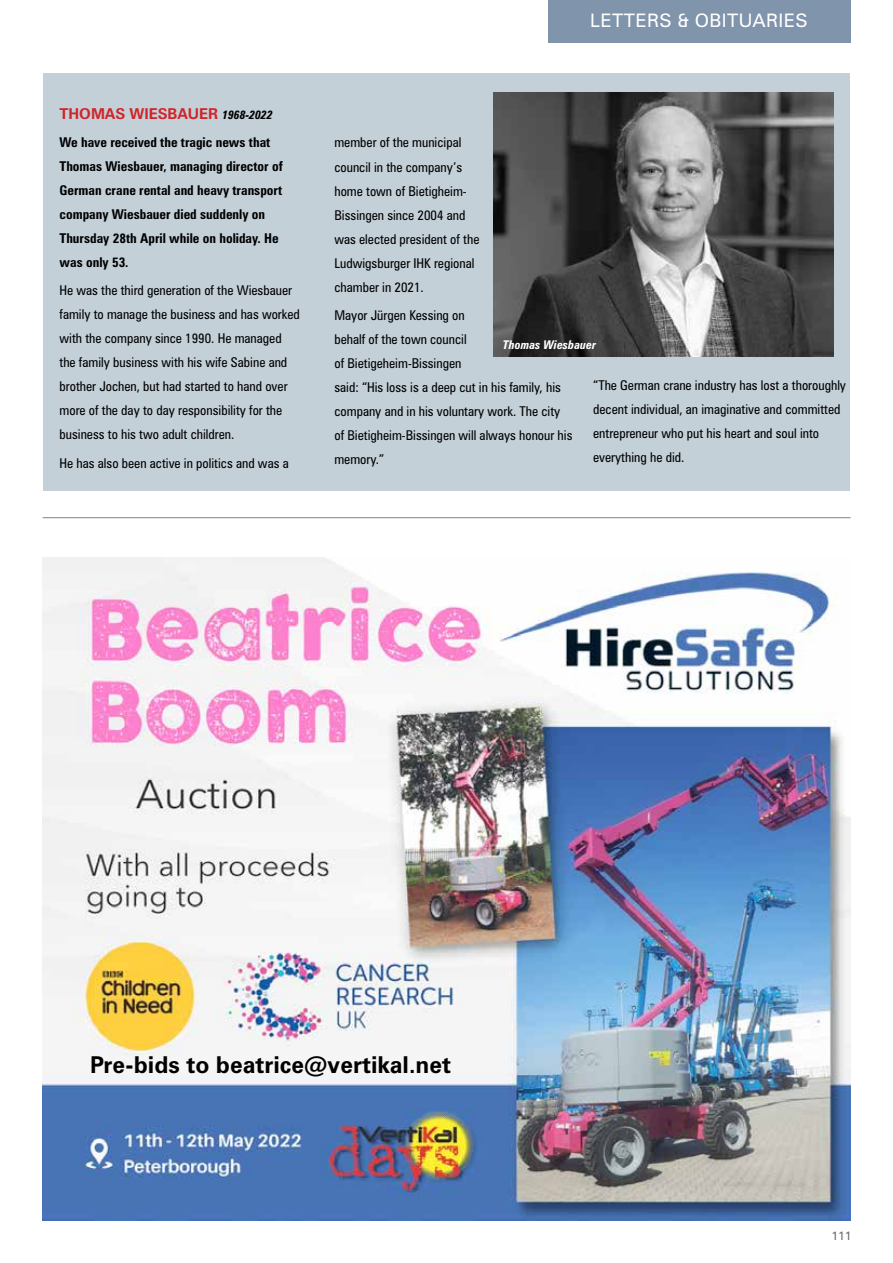
<style>
.page{position:relative;width:893px;height:1263px;background:#fff}
.page>*{position:absolute;margin:0;border:0;box-sizing:border-box;transform-origin:0 0}
.t1{font:700 23.25px "Zurich BT";color:#000}
.t2{font:18.6px "Zurich BT";color:#fff}
.t3{font:700 15px "Zurich BT";color:#d2232a}
.t4{font:condensed 13.5px/24px "Zurich BT";color:#000}
.t5{font:700 condensed 13.5px/24px "Zurich BT";color:#000}
.t6{font:italic 700 condensed 12px "Zurich BT";color:#fff}
.t7{font:12px "Zurich BT";color:#6d6e71}
.s1{font-style:italic;font-stretch:condensed;font-size:12px;color:#000}
</style>
<div class="page">
<div style="left:548px;top:0;width:302px;height:43px;background:#8094ac"></div>
<div style="left:44px;top:74px;width:806px;height:417px;background:#c4d0d8"></div>
<img style="left:494px;top:92px;width:340px;height:264px">
<img style="left:43px;top:557px;width:807px;height:663px">
<hr style="left:43px;top:517px;width:807px;height:1px;background:#000">
<p class="t3" style="left:60px;top:104px;width:215px">Th omas Wies bauer <span class="s1">1968-2022</span></p>
<p class="t5" style="left:60px;top:130px;width:225px">We have received the tragic news that Thomas Wiesbauer, managing director of German crane rental and heavy transport company Wiesbauer died suddenly on Thursday 28th April while on holiday. He was only 53.</p>
<p class="t4" style="left:60px;top:278px;width:242px">He was the third generation of the Wiesbauer family to manage the business and has worked with the company since 1990. He managed the family business with his wife Sabine and brother Jochen, but had started to hand over more of the day to day responsibility for the business to his two adult children.</p>
<p class="t4" style="left:60px;top:451px;width:231px">He has also been active in politics and was a</p>
<h2 class="t2" style="left:590px;top:9px;width:13px">LETTERS</h2>
<h2 class="t2" style="left:678px;top:9px;width:44px">&amp; OBITUARIES</h2>
<p class="t4" style="left:334px;top:131px;width:147px">member of the municipal council in the company’s home town of Bietigheim-<br>Bissingen since 2004 and was elected president of the<br>Ludwigsburger IHK regional chamber in 2021.</p>
<p class="t4" style="left:334px;top:303px;width:240px">Mayor Jürgen Kessing on<br>behalf of the town council<br>of Bietigeheim-Bissingen<br>said: “His loss is a deep cut in his family, his company and in his voluntary work. The city of Bietigheim-Bissingen will always honour his memory.”</p>
<p class="t6" style="left:503px;top:337px;width:95px">Thomas Wiesbauer</p>
<p class="t4" style="left:593px;top:373px;width:254px">“The German crane industry has lost a thoroughly decent individual, an imaginative and committed entrepreneur who put his heart and soul into everything he did.</p>
<h1 class="t1" style="left:90px;top:1050px;width:363px">Pre-bids to beatrice@vertikal.net</h1>
<p class="t7" style="left:831px;top:1229px;width:21px">111</p>
</div>
